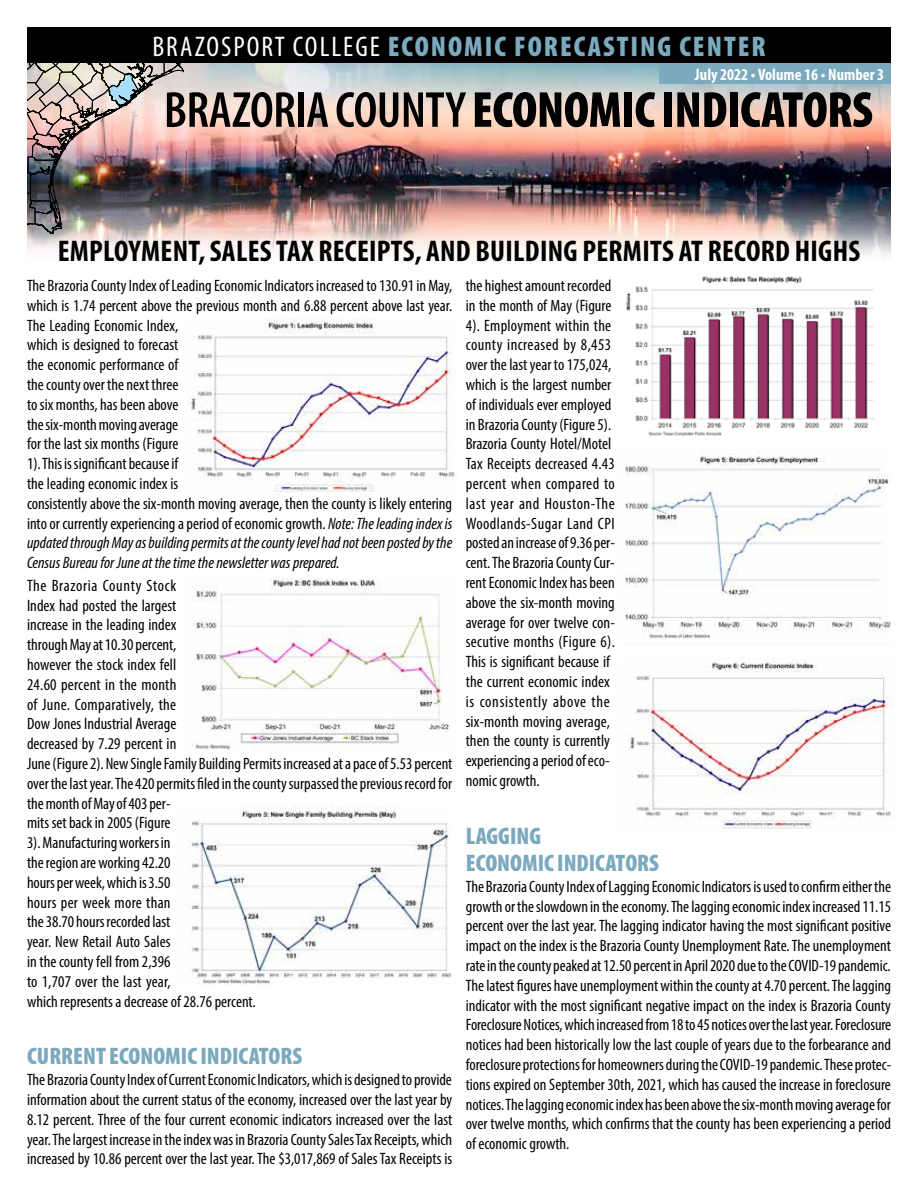
<style>
.page{position:relative;width:918px;height:1188px;background:#fff}
.page>*{position:absolute;margin:0;border:0;box-sizing:border-box;transform-origin:0 0}
.t1{font:900 condensed 51px "Myriad Pro";letter-spacing:-.01em;color:#000}
.t2{font:700 condensed 30px "Myriad Pro";letter-spacing:.01em;color:#000}
.t3{font:900 condensed 28.5px "Myriad Pro";letter-spacing:.07em;color:#7ba9be}
.t4{font:900 condensed 24px/27px "Myriad Pro";color:#7ba9be}
.t5{font:condensed 16.5px/19.8px "Myriad Pro";color:#000}
.t6{font:700 condensed 16.5px "Myriad Pro";color:#fff}
.s1{font-weight:400;color:#fff}
.s2{font-weight:600}
.s3{font-style:italic}
</style>
<div class="page">
<img style="left:27px;top:63px;width:864px;height:193px">
<img style="left:27px;top:63px;width:168px;height:171px">
<div style="left:660px;top:63px;width:231px;height:21px;background:#7ba9be"></div>
<img style="left:187px;top:319px;width:269px;height:176px">
<img style="left:626px;top:276px;width:248px;height:160px">
<img style="left:628px;top:661px;width:266px;height:168px">
<img style="left:192px;top:578px;width:258px;height:172px">
<img style="left:188px;top:806px;width:262px;height:180px">
<img style="left:625px;top:452px;width:266px;height:187px">
<div style="left:27px;top:27px;width:864px;height:36px;background:#000"></div>
<h3 class="t3" style="left:152px;top:28px;width:615px"><span class="s1">BRAZOSPORT COLLEGE</span> ECONOMIC FORECASTING CENTER</h3>
<p class="t6" style="left:695px;top:64px;width:191px">July 2022 • Volume 16 • Number 3</p>
<h1 class="t1" style="left:164px;top:77px;width:711px"><span class="s2">BRAZORIA COUNTY</span> ECONOMIC INDICATORS</h1>
<h2 class="t2" style="left:58px;top:232px;width:804px">EMPLOYMENT, SALES TAX RECEIPTS, AND BUILDING PERMITS AT RECORD HIGHS</h2>
<p class="t5" style="left:27px;top:275px;width:427px">The Brazoria County Index of Leading Economic Indicators increased to 130.91 in May, which is 1.74 percent above the previous month and 6.88 percent above last year.<br>The Leading Economic Index,<br>which is designed to forecast<br>the economic performance of<br>the county over the next three<br>to six months, has been above<br>the six-month moving average<br>for the last six months (Figure<br>1). This is significant because if<br>the leading economic index is<br>consistently above the six-month moving average, then the county is likely entering into or currently experiencing a period of economic growth. <span class="s3">Note: The leading index is updated through May as building permits at the county level had not been posted by the Census Bureau for June at the time the newsletter was prepared.</span></p>
<p class="t5" style="left:27px;top:575px;width:427px">The Brazoria County Stock<br>Index had posted the largest<br>increase in the leading index<br>through May at 10.30 percent,<br>however the stock index fell<br>24.60 percent in the month<br>of June. Comparatively, the<br>Dow Jones Industrial Average<br>decreased by 7.29 percent in<br>June (Figure 2). New Single Family Building Permits increased at a pace of 5.53 percent over the last year. The 420 permits filed in the county surpassed the previous record for the month of May of 403 per-<br>mits set back in 2005 (Figure<br>3). Manufacturing workers in<br>the region are working 42.20<br>hours per week, which is 3.50<br>hours per week more than<br>the 38.70 hours recorded last<br>year. New Retail Auto Sales<br>in the county fell from 2,396<br>to 1,707 over the last year,<br>which represents a decrease of 28.76 percent.</p>
<h3 class="t4" style="left:27px;top:1042px;width:277px">CURRENT ECONOMIC INDICATORS</h3>
<p class="t5" style="left:27px;top:1070px;width:427px;text-align:justify">The Brazoria County Index of Current Economic Indicators, which is designed to provide information about the current status of the economy, increased over the last year by 8.12 percent. Three of the four current economic indicators increased over the last year. The largest increase in the index was in Brazoria County Sales Tax Receipts, which increased by 10.86 percent over the last year. The $3,017,869 of Sales Tax Receipts is</p>
<p class="t5" style="left:466px;top:275px;width:151px">the highest amount recorded in the month of May (Figure<br>4). Employment within the county increased by 8,453 over the last year to 175,024, which is the largest number of individuals ever employed in Brazoria County (Figure 5).<br>Brazoria County Hotel/Motel<br>Tax Receipts decreased 4.43 percent when compared to last year and Houston-The<br>Woodlands-Sugar Land CPI posted an increase of 9.36 per&shy;cent. The Brazoria County Cur&shy;rent Economic Index has been above the six-month moving average for over twelve con&shy;secutive months (Figure 6).<br>This is significant because if the current economic index is consistently above the six-month moving average, then the county is currently experiencing a period of eco&shy;nomic growth.</p>
<h3 class="t4" style="left:466px;top:822px;width:195px">LAGGING<br>ECONOMIC INDICATORS</h3>
<p class="t5" style="left:466px;top:876px;width:427px;text-align:justify">The Brazoria County Index of Lagging Economic Indicators is used to confirm either the growth or the slowdown in the economy. The lagging economic index increased 11.15 percent over the last year. The lagging indicator having the most significant positive impact on the index is the Brazoria County Unemployment Rate. The unemployment rate in the county peaked at 12.50 percent in April 2020 due to the COVID-19 pandemic.<br>The latest figures have unemployment within the county at 4.70 percent. The lagging indicator with the most significant negative impact on the index is Brazoria County Foreclosure Notices, which increased from 18 to 45 notices over the last year. Foreclosure notices had been historically low the last couple of years due to the forbearance and foreclosure protections for homeowners during the COVID-19 pandemic. These protec&shy;tions expired on September 30th, 2021, which has caused the increase in foreclosure notices. The lagging economic index has been above the six-month moving average for over twelve months, which confirms that the county has been experiencing a period of economic growth.</p>
</div>
